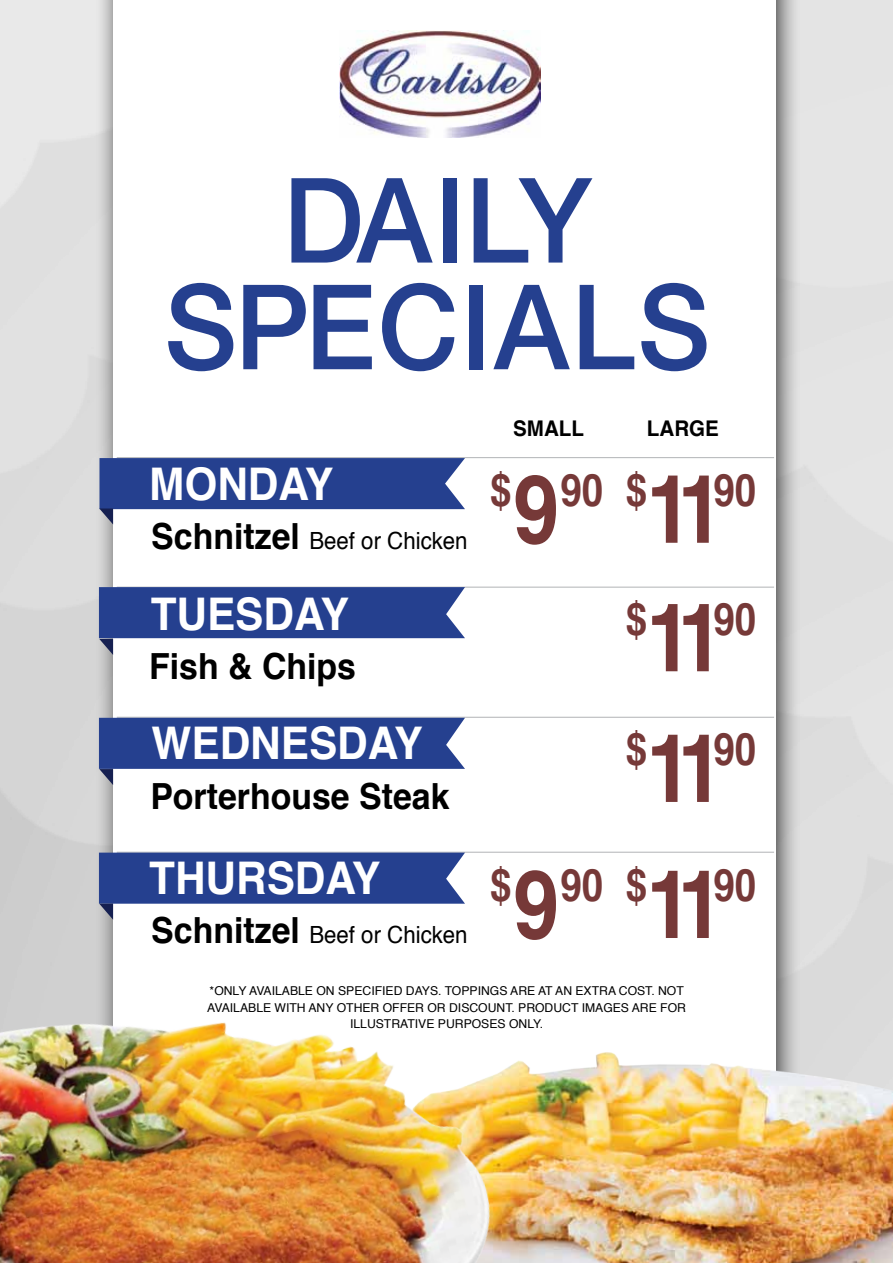
<style>
.page{position:relative;width:893px;height:1263px;background:#fff}
.page>*{position:absolute;margin:0;border:0;box-sizing:border-box;transform-origin:0 0}
.t1{font:500 118.05px/106.6px "Helvetica Neue";letter-spacing:.02em;color:#25408f;text-align:center;scale:.95 1}
.t2{font:700 45px "Helvetica";color:#fff;scale:.94 1}
.t3{font:700 44.7px "Helvetica";color:#763938;scale:.86 1}
.t4{font:700 36px "Helvetica";color:#000;scale:.94 1}
.t5{font:23.7px "Helvetica";color:#000;scale:.94 1}
.t6{font:700 21.6px "Helvetica";color:#000;scale:.95 1}
.t7{font:12.15px/16.8px "Helvetica";color:#000;text-align:center}
.s1{font-weight:700;font-size:36px}
.s2{font-size:94.95px}
</style>
<div class="page">
<div style="left:95px;top:0;width:706px;height:1164px;background:#000;opacity:.75"></div>
<div style="left:114px;top:0;width:662px;height:1139px;background:#fff"></div>
<img style="left:340px;top:31px;width:200px;height:106px">
<hr style="left:117px;top:852px;width:657px;height:1px;background:#bcbec0">
<hr style="left:117px;top:717px;width:657px;height:1px;background:#bcbec0">
<hr style="left:117px;top:587px;width:657px;height:1px;background:#bcbec0">
<hr style="left:117px;top:457px;width:657px;height:1px;background:#bcbec0">
<svg style="left:99px;top:458px;width:366px;height:66px"></svg>
<svg style="left:99px;top:587px;width:366px;height:68px"></svg>
<svg style="left:99px;top:718px;width:366px;height:67px"></svg>
<div style="left:99px;top:853px;width:366px;height:20px;background:#25408f"></div>
<img style="left:548px;top:1035px;width:345px;height:228px">
<img style="left:0;top:873px;width:548px;height:390px">
<h1 class="t1" style="left:164px;top:162px;width:576px">DAILY<br>SPECIALS</h1>
<h2 class="t2" style="left:149px;top:448px;width:197px">MONDAY</h2>
<h3 class="t5" style="left:151px;top:523px;width:338px"><span class="s1">Schnitzel</span> Beef or Chicken</h3>
<h2 class="t2" style="left:151px;top:577px;width:212px">TUESDAY</h2>
<h3 class="t4" style="left:149px;top:637px;width:222px">Fish &amp; Chips</h3>
<h2 class="t2" style="left:152px;top:707px;width:290px">WEDNESDAY</h2>
<h3 class="t4" style="left:150px;top:768px;width:320px">Porterhouse Steak</h3>
<h2 class="t2" style="left:149px;top:841px;width:247px">THURSDAY</h2>
<h3 class="t5" style="left:151px;top:916px;width:338px"><span class="s1">Schnitzel</span> Beef or Chicken</h3>
<h3 class="t6" style="left:513px;top:411px;width:76px">SMALL</h3>
<h3 class="t6" style="left:647px;top:411px;width:77px">LARGE</h3>
<h3 class="t3" style="left:490px;top:454px;width:311px">$<span class="s2">9</span>90 $<span class="s2">11</span>90</h3>
<h3 class="t3" style="left:626px;top:583px;width:153px">$<span class="s2">11</span>90</h3>
<h3 class="t3" style="left:626px;top:713px;width:153px">$<span class="s2">11</span>90</h3>
<h3 class="t3" style="left:490px;top:850px;width:311px">$<span class="s2">9</span>90 $<span class="s2">11</span>90</h3>
<p class="t7" style="left:207px;top:982px;width:480px">*ONLY AVAILABLE ON SPECIFIED DAYS. TOPPINGS ARE AT AN EXTRA COST. NOT<br>AVAILABLE WITH ANY OTHER OFFER OR DISCOUNT. PRODUCT IMAGES ARE FOR<br>ILLUSTRATIVE PURPOSES ONLY.</p>
</div>
